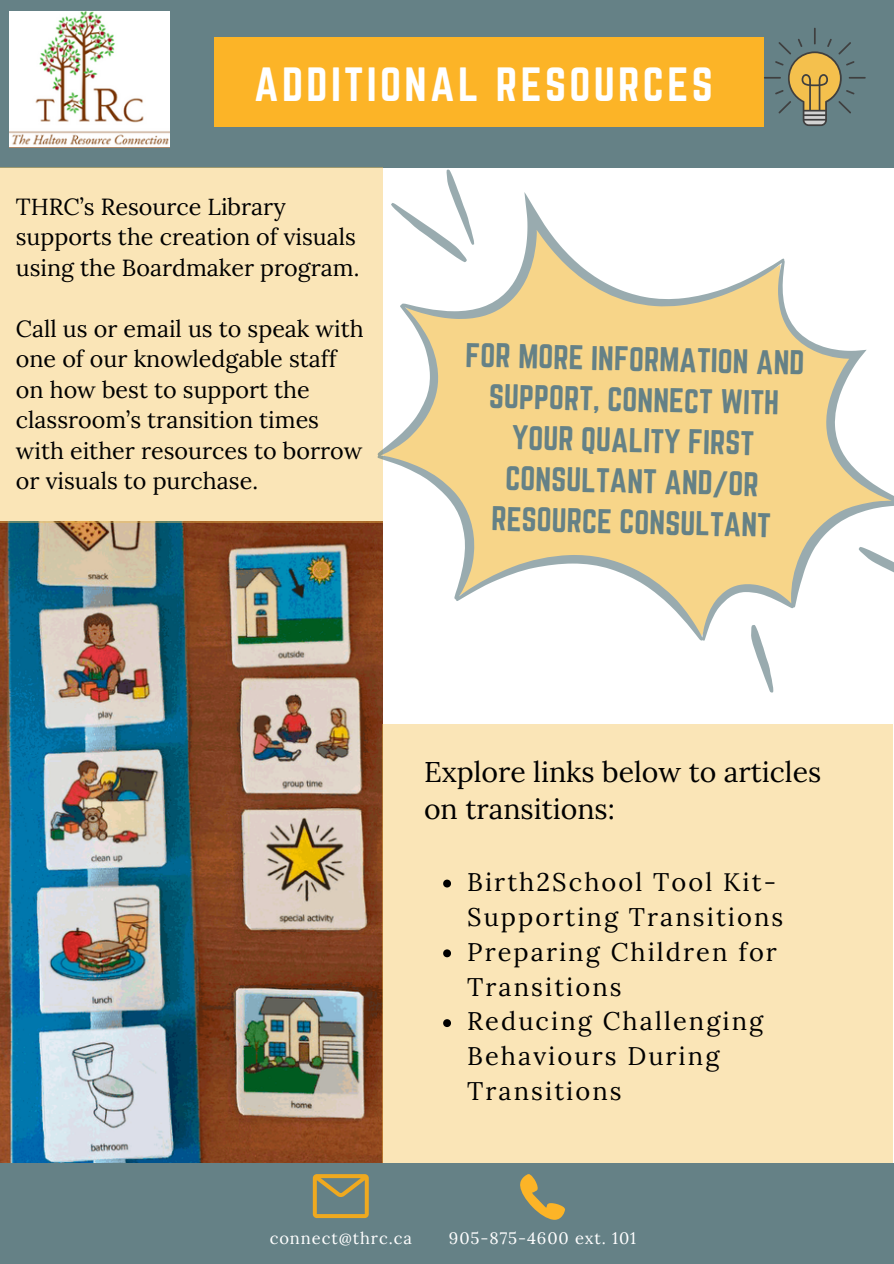
<style>
.page{position:relative;width:894px;height:1264px;background:#fff}
.page>*{position:absolute;margin:0;border:0;box-sizing:border-box;transform-origin:0 0}
.t1{font:42px "Norwester";letter-spacing:.08em;color:#fff}
.t2{font:30px/40.8px "Norwester";color:#658186;text-align:center}
.t3{font:28.35px/37.2px "Lora";color:#000}
.t4{font:25.35px/34.8px "Lora";letter-spacing:.08em;color:#000}
.t5{font:23.25px/30.5px "Lora";color:#000}
.t6{font:16.5px "Lora";letter-spacing:.055em;color:#fff}
</style>
<div class="page">
<img style="left:0;top:523px;width:382px;height:640px">
<div style="left:0;top:0;width:893px;height:168px;background:#658186"></div>
<div style="left:382px;top:724px;width:511px;height:451px;background:#fae5b7"></div>
<div style="left:214px;top:38px;width:549px;height:89px;background:#fcb427"></div>
<svg style="left:763px;top:28px;width:102px;height:98px"></svg>
<img style="left:10px;top:11px;width:159px;height:137px">
<div style="left:0;top:168px;width:382px;height:355px;background:#fae5b7"></div>
<svg style="left:443px;top:879px;width:8px;height:8px"></svg>
<svg style="left:443px;top:949px;width:8px;height:8px"></svg>
<svg style="left:443px;top:1019px;width:8px;height:8px"></svg>
<svg style="left:340px;top:192px;width:553px;height:501px"></svg>
<svg style="left:382px;top:169px;width:107px;height:93px"></svg>
<svg style="left:852px;top:546px;width:41px;height:48px"></svg>
<svg style="left:738px;top:624px;width:48px;height:69px"></svg>
<div style="left:0;top:1163px;width:893px;height:100px;background:#658186"></div>
<svg style="left:520px;top:1174px;width:45px;height:45px"></svg>
<svg style="left:313px;top:1174px;width:55px;height:43px"></svg>
<p class="t1" style="left:254px;top:59px;width:459px">ADDITIONAL RESOURCES</p>
<p class="t5" style="left:16px;top:191px;width:345px">THRC’s Resource Library supports the creation of visuals using the Boardmaker program.</p>
<p class="t5" style="left:16px;top:313px;width:349px">Call us or email us to speak with one of our knowledgable staff on how best to support the classroom’s transition times with either resources to borrow or visuals to purchase.</p>
<h3 class="t2" style="left:465px;top:335px;width:340px;rotate:1deg">FOR MORE INFORMATION AND<br>SUPPORT, CONNECT WITH<br>YOUR QUALITY FIRST<br>CONSULTANT AND/OR<br>RESOURCE CONSULTANT</h3>
<h2 class="t3" style="left:424px;top:752px;width:398px">Explore links below to articles on transitions:</h2>
<h4 class="t4" style="left:467px;top:864px;width:317px">Birth2School Tool Kit-<br>Supporting Transitions</h4>
<h4 class="t4" style="left:467px;top:934px;width:311px">Preparing Children for<br>Transitions</h4>
<p class="t4" style="left:467px;top:1003px;width:297px">Reducing Challenging<br>Behaviours During<br>Transitions</p>
<p class="t6" style="left:269px;top:1227px;width:144px">connect@thrc.ca</p>
<p class="t6" style="left:449px;top:1227px;width:189px">905-875-4600 ext. 101</p>
</div>
